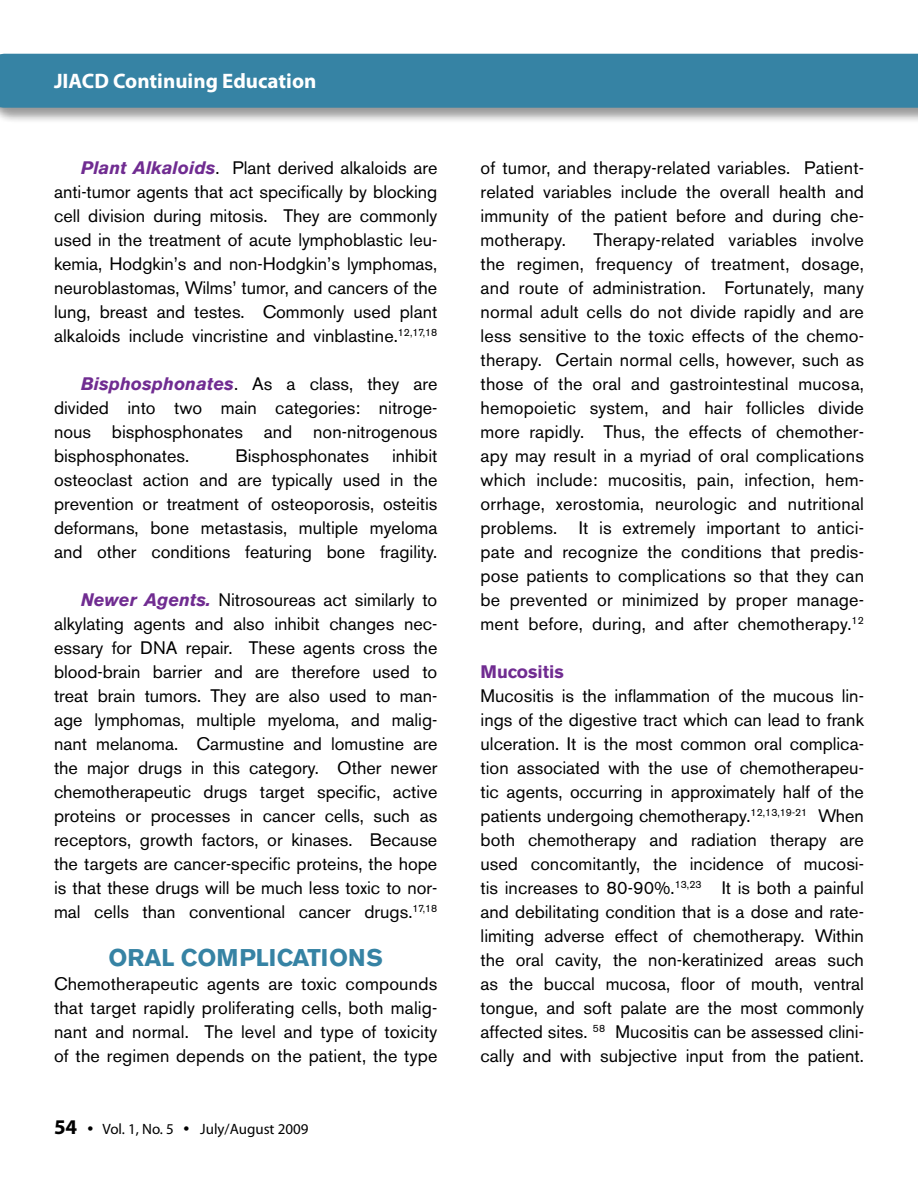
<style>
.page{position:relative;width:918px;height:1188px;background:#fff}
.page>*{position:absolute;margin:0;border:0;box-sizing:border-box;transform-origin:0 0}
.t1{font:700 24px "Akzidenz Grotesk BE";letter-spacing:.02em;color:#3683a4}
.t2{font:700 21px "Myriad Pro";color:#fff}
.t3{font:18px/24px "Akzidenz Grotesk BE";color:#000;text-align:justify}
.t4{font:700 18px "Akzidenz Grotesk BE";color:#702c91}
.t5{font:15px "Myriad Pro";color:#000}
.s1{font-weight:700;font-style:italic;color:#702c91}
.s2{font-weight:700;font-size:21px}
.s3{font-size:21px}
</style>
<div class="page">
<div style="left:0;top:54px;width:918px;height:70px;background:#000;opacity:.4"></div>
<div style="left:0;top:54px;width:918px;height:54px;background:#3683a4"></div>
<p class="t2" style="left:54px;top:68px;width:264px">JIACD Continuing Education</p>
<p class="t3" style="left:54px;top:156px;width:385px;text-indent:27px"><span class="s1">Plant Alkaloids</span>. Plant derived alkaloids are anti-tumor agents that act specifically by blocking cell division during mitosis. They are commonly used in the treatment of acute lymphoblastic leu&shy;kemia, Hodgkin’s and non-Hodgkin’s lymphomas, neuroblastomas, Wilms’ tumor, and cancers of the lung, breast and testes. Commonly used plant alkaloids include vincristine and vinblastine.<sup>12,17,18</sup></p>
<p class="t3" style="left:54px;top:372px;width:385px;text-indent:27px"><span class="s1">Bisphosphonates</span>. As a class, they are divided into two main categories: nitroge&shy;nous bisphosphonates and non-nitrogenous bisphosphonates.</p>
<p class="t3" style="left:54px;top:444px;width:385px;text-indent:338px">inhibit osteoclast action and are typically used in the prevention or treatment of osteoporosis, osteitis deformans, bone metastasis, multiple myeloma and other conditions featuring bone fragility.</p>
<p class="t3" style="left:54px;top:588px;width:385px;text-indent:27px"><span class="s1">Newer Agents.</span> Nitrosoureas act similarly to alkylating agents and also inhibit changes nec&shy;essary for DNA repair. These agents cross the blood-brain barrier and are therefore used to treat brain tumors. They are also used to man&shy;age lymphomas, multiple myeloma, and malig&shy;nant melanoma. Carmustine and lomustine are the major drugs in this category. Other newer chemotherapeutic drugs target specific, active proteins or processes in cancer cells, such as receptors, growth factors, or kinases. Because the targets are cancer-specific proteins, the hope is that these drugs will be much less toxic to nor&shy;mal cells than conventional cancer drugs.<sup>17,18</sup></p>
<h1 class="t1" style="left:108px;top:944px;width:272px">ORAL COMPLICATIONS</h1>
<p class="t3" style="left:54px;top:972px;width:385px">Chemotherapeutic agents are toxic compounds that target rapidly proliferating cells, both malig&shy;nant and normal. The level and type of toxicity of the regimen depends on the patient, the type</p>
<p class="t3" style="left:235px;top:444px;width:135px">Bisphosphonates</p>
<p class="t5" style="left:54px;top:1120px;width:256px"><span class="s2">54</span> <span class="s3">•</span> Vol. 1, No. 5 <span class="s3">•</span> July/August 2009</p>
<p class="t3" style="left:481px;top:156px;width:385px">of tumor, and therapy-related variables. Patient&shy;related variables include the overall health and immunity of the patient before and during che&shy;motherapy.</p>
<p class="t3" style="left:481px;top:228px;width:385px;text-indent:113px">Therapy-related variables involve the regimen, frequency of treatment, dosage, and route of administration. Fortunately, many normal adult cells do not divide rapidly and are less sensitive to the toxic effects of the chemo&shy;therapy. Certain normal cells, however, such as those of the oral and gastrointestinal mucosa, hemopoietic system, and hair follicles divide more rapidly. Thus, the effects of chemother&shy;apy may result in a myriad of oral complications which include: mucositis, pain, infection, hem&shy;orrhage, xerostomia, neurologic and nutritional problems. It is extremely important to antici&shy;pate and recognize the conditions that predis&shy;pose patients to complications so that they can be prevented or minimized by proper manage&shy;ment before, during, and after chemotherapy.<sup>12</sup></p>
<p class="t4" style="left:481px;top:661px;width:85px">MUCOSITIS</p>
<p class="t3" style="left:481px;top:684px;width:385px">Mucositis is the inflammation of the mucous lin&shy;ings of the digestive tract which can lead to frank ulceration. It is the most common oral complica&shy;tion associated with the use of chemotherapeu&shy;tic agents, occurring in approximately half of the patients undergoing chemotherapy.<sup>12,13,19-21</sup> When both chemotherapy and radiation therapy are used concomitantly, the incidence of mucosi&shy;tis increases to 80-90%.<sup>13,23</sup> It is both a painful and debilitating condition that is a dose and rate&shy;limiting adverse effect of chemotherapy. Within the oral cavity, the non-keratinized areas such as the buccal mucosa, floor of mouth, ventral tongue, and soft palate are the most commonly affected sites. <sup>58</sup> Mucositis can be assessed clini&shy;cally and with subjective input from the patient.</p>
</div>
